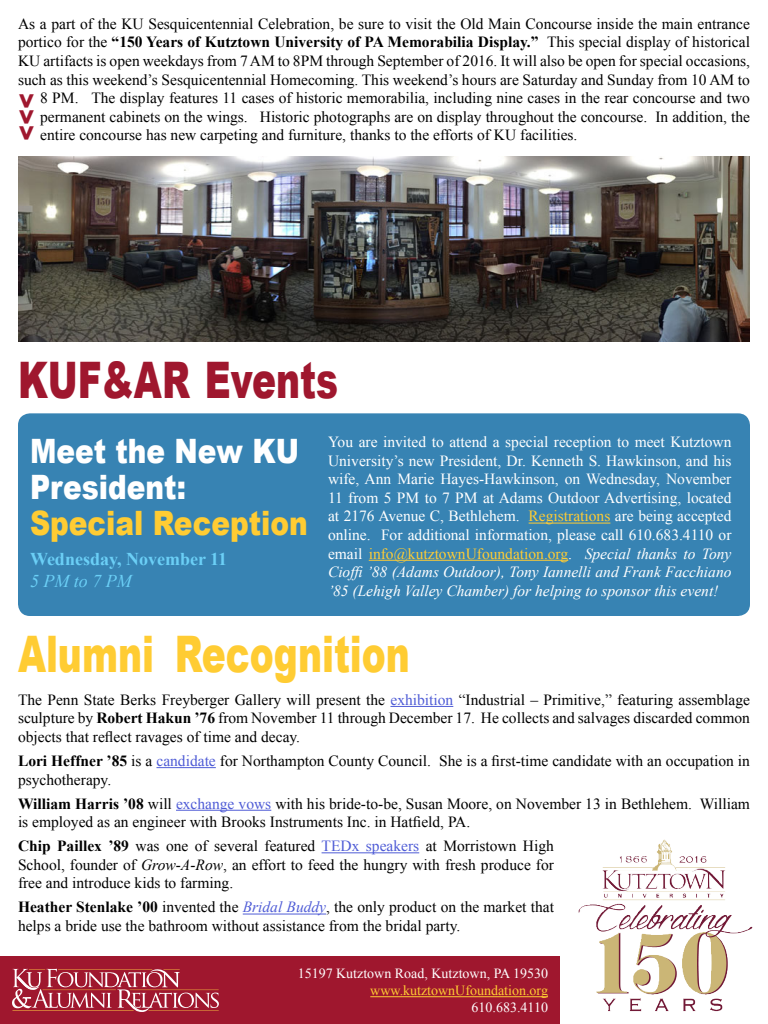
<style>
.page{position:relative;width:768px;height:1024px;background:#fff}
.page>*{position:absolute;margin:0;border:0;box-sizing:border-box;transform-origin:0 0}
.t1{font:900 50.4px "Arial";color:#fc3;scale:.71 1}
.t2{font:900 50.4px "Arial";color:#9f172e;scale:.71 1}
.t3{font:900 33.6px/36px "Arial";color:#fff;scale:.83 1}
.t4{font:900 24px "Arial";color:#9f172e}
.t5{font:700 18px "Times New Roman";color:#6bcff6}
.t6{font:italic 18px "Times New Roman";color:#6bcff6}
.t7{font:15.5px/18.6px "Times New Roman";color:#000}
.t8{font:15.5px/18.6px "Times New Roman";color:#fff;text-align:justify}
.t9{font:700 15.5px "Times New Roman";color:#000}
.t10{font:14px "Times New Roman";color:#fff}
.t11{font:14px "Times New Roman";color:#fc3}
.s1{font-weight:400}
.s2{color:#fc3}
.s3{font-style:italic}
.s4{color:#4f5cd6}
.s5{font-weight:700}
.s6{font-style:italic;color:#4f5cd6}
</style>
<div class="page">
<img style="left:603px;top:840px;width:104px;height:31px">
<div style="left:0;top:957px;width:560px;height:67px;background:#9f172e"></div>
<hr style="left:370px;top:996px;width:178px;height:1px;background:#fc3">
<svg style="left:12px;top:969px;width:207px;height:43px"></svg>
<hr style="left:390px;top:706px;width:63px;height:1px;background:#4f5cd6">
<hr style="left:156px;top:767px;width:60px;height:1px;background:#4f5cd6">
<hr style="left:176px;top:810px;width:95px;height:1px;background:#4f5cd6">
<hr style="left:322px;top:852px;width:97px;height:1px;background:#4f5cd6">
<hr style="left:243px;top:914px;width:83px;height:1px;background:#4f5cd6">
<div style="left:18px;top:413px;width:732px;height:203px;background:#3783b3;border-radius:12px"></div>
<hr style="left:529px;top:523px;width:81px;height:1px;background:#fc3">
<hr style="left:369px;top:560px;width:199px;height:1px;background:#fc3">
<img style="left:18px;top:156px;width:732px;height:186px">
<p class="t7" style="left:18px;top:14px;width:734px">As a part of the KU Sesquicentennial Celebration, be sure to visit the Old Main Concourse inside the main entrance</p>
<p class="t9" style="left:18px;top:31px;width:734px"><span class="s1">portico for the</span> “150 Years of Kutztown University of PA Memorabilia Display.” <span class="s1">This special display of historical</span></p>
<p class="t7" style="left:18px;top:51px;width:734px">KU artifacts is open weekdays from 7 AM to 8PM through September of 2016. It will also be open for special occasions,</p>
<p class="t7" style="left:18px;top:70px;width:734px">such as this weekend’s Sesquicentennial Homecoming. This weekend’s hours are Saturday and Sunday from 10 AM to</p>
<p class="t7" style="left:40px;top:88px;width:711px">8 PM. The display features 11 cases of historic memorabilia, including nine cases in the rear concourse and two</p>
<p class="t7" style="left:40px;top:107px;width:711px">permanent cabinets on the wings. Historic photographs are on display throughout the concourse. In addition, the</p>
<p class="t7" style="left:40px;top:126px;width:539px">entire concourse has new carpeting and furniture, thanks to the efforts of KU facilities.</p>
<p class="t4" style="left:44px;top:93px;width:49px;rotate:90deg">&gt;&gt;&gt;</p>
<p class="t2" style="left:18px;top:343px;width:452px">KUF&amp;AR Events</p>
<p class="t8" style="left:328px;top:432px;width:405px">You are invited to attend a special reception to meet Kutztown University’s new President, Dr. Kenneth S. Hawkinson, and his wife, Ann Marie Hayes-Hawkinson, on Wednesday, November 11 from 5 PM to 7 PM at Adams Outdoor Advertising, located at 2176 Avenue C, Bethlehem. <span class="s2">Registrations</span> are being accepted online. For additional information, please call 610.683.4110 or email <span class="s2">info@kutztownUfoundation.org</span>. <span class="s3">Special thanks to Tony Cioffi ’88 (Adams Outdoor), Tony Iannelli and Frank Facchiano ’85 (Lehigh Valley Chamber) for helping to sponsor this event!</span></p>
<p class="t3" style="left:30px;top:432px;width:336px">Meet the New KU<br>President:<br><span class="s2">Special Reception</span></p>
<p class="t5" style="left:30px;top:546px;width:199px">Wednesday, November 11</p>
<p class="t6" style="left:30px;top:568px;width:103px">5 PM to 7 PM</p>
<p class="t1" style="left:18px;top:617px;width:554px">Alumni Recognition</p>
<p class="t7" style="left:18px;top:690px;width:734px;text-align:justify">The Penn State Berks Freyberger Gallery will present the <span class="s4">exhibition</span> “Industrial – Primitive,” featuring assemblage sculpture by <span class="s5">Robert Hakun ’76</span> from November 11 through December 17. He collects and salvages discarded common objects that reflect ravages of time and decay.</p>
<p class="t7" style="left:18px;top:751px;width:734px"><span class="s5">Lori Heffner ’85</span> is a <span class="s4">candidate</span> for Northampton County Council. She is a first-time candidate with an occupation in psychotherapy.</p>
<p class="t7" style="left:18px;top:794px;width:734px"><span class="s5">William Harris ’08</span> will <span class="s4">exchange vows</span> with his bride-to-be, Susan Moore, on November 13 in Bethlehem. William is employed as an engineer with Brooks Instruments Inc. in Hatfield, PA.</p>
<p class="t7" style="left:18px;top:836px;width:538px;text-align:justify"><span class="s5">Chip Paillex ’89</span> was one of several featured <span class="s4">TEDx speakers</span> at Morristown High School, founder of <span class="s3">Grow-A-Row</span>, an effort to feed the hungry with fresh produce for free and introduce kids to farming.</p>
<p class="t7" style="left:18px;top:898px;width:538px"><span class="s5">Heather Stenlake ’00</span> invented the <span class="s6">Bridal Buddy</span>, the only product on the market that helps a bride use the bathroom without assistance from the bridal party.</p>
<p class="t10" style="left:298px;top:964px;width:252px">15197 Kutztown Road, Kutztown, PA 19530</p>
<p class="t11" style="left:370px;top:981px;width:179px">www.kutztownUfoundation.org</p>
<p class="t10" style="left:472px;top:998px;width:78px">610.683.4110</p>
</div>
